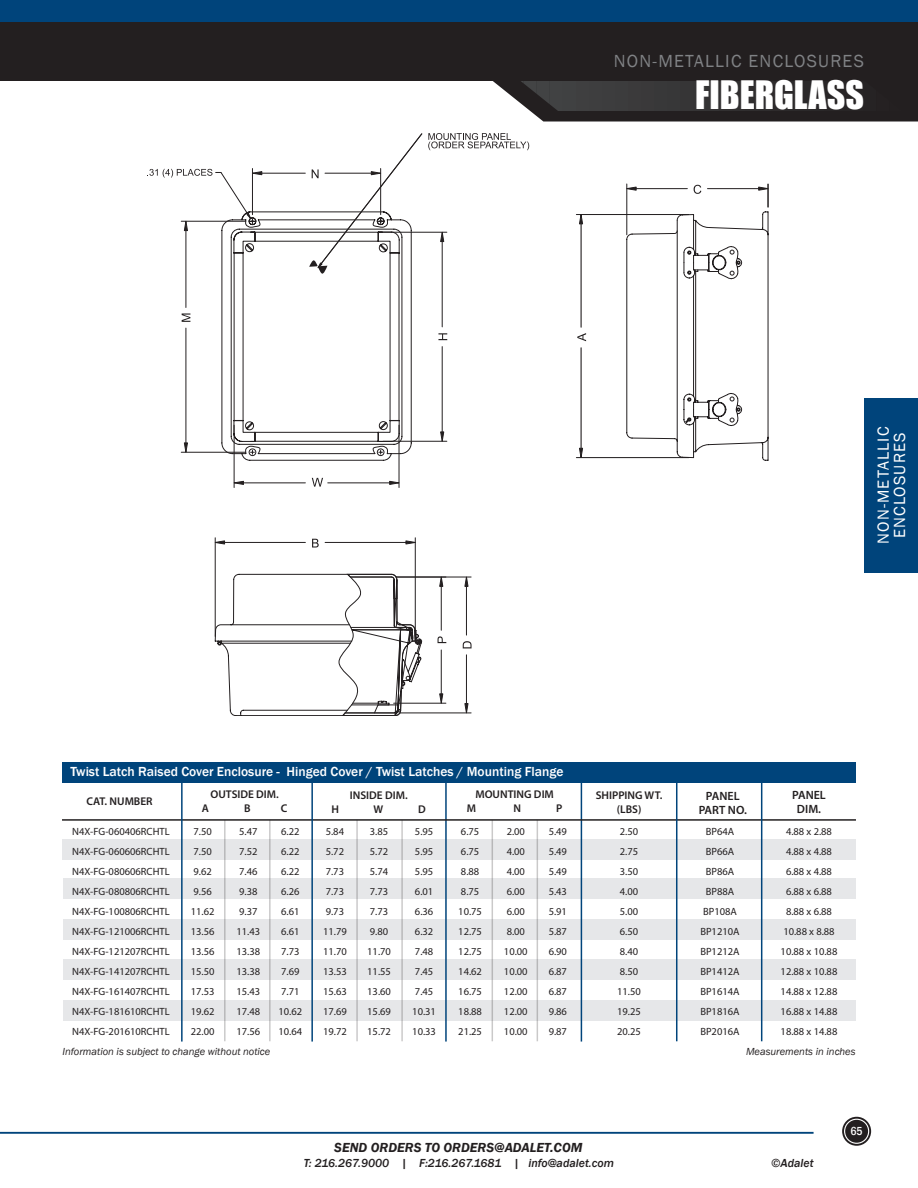
<style>
.page{position:relative;width:918px;height:1188px;background:#fff}
.page>*{position:absolute;margin:0;border:0;box-sizing:border-box;transform-origin:0 0}
.t1{font:36px "Impact";color:#fff}
.t2{font:18px "Franklin Gothic";letter-spacing:.07em;color:#808285}
.t3{font:16.5px/16.5px "Franklin Gothic";letter-spacing:.07em;color:#fff;text-align:center}
.t4{font:500 13.5px "Franklin Gothic";color:#fff}
.t5{font:italic 600 13.5px "Franklin Gothic";color:#231f20}
.t6{font:italic 500 12px "Franklin Gothic";color:#231f20}
.t7{font:600 12px/14.4px "Myriad Pro";color:#231f20;text-align:center}
.t8{font:500 condensed 12px "Franklin Gothic";color:#fff}
.t9{font:600 11.25px/13.5px "Myriad Pro";color:#231f20;text-align:center}
.t10{font:10.5px/20px "Myriad Pro";color:#231f20}
.t11{font:italic 10.5px "Franklin Gothic";color:#231f20}
</style>
<div class="page">
<svg style="left:0;top:22px;width:918px;height:100px;fill:#231f20"></svg>
<div style="left:864px;top:398px;width:54px;height:175px;background:#00447b"></div>
<hr style="left:0;top:1132px;width:814px;height:2px;background:#00447b">
<svg style="left:842px;top:1117px;width:29px;height:29px"></svg>
<div style="left:844px;top:1119px;width:25px;height:25px;border:1px solid #fff;border-radius:50%"></div>
<div style="left:0;top:0;width:918px;height:22px;background:#00447b"></div>
<svg style="left:521px;top:81px;width:42px;height:30px"></svg>
<div style="left:563px;top:81px;width:13px;height:30px;background:#404142"></div>
<div style="left:576px;top:81px;width:13px;height:30px;background:#3f3f40"></div>
<div style="left:589px;top:81px;width:13px;height:30px;background:#3e3e3f"></div>
<div style="left:602px;top:81px;width:13px;height:30px;background:#3d3d3e"></div>
<div style="left:615px;top:81px;width:13px;height:30px;background:#3c3c3d"></div>
<div style="left:628px;top:81px;width:13px;height:30px;background:#3b3a3b"></div>
<div style="left:641px;top:81px;width:13px;height:30px;background:#3a393a"></div>
<div style="left:654px;top:81px;width:13px;height:30px;background:#383839"></div>
<div style="left:667px;top:81px;width:13px;height:30px;background:#373738"></div>
<div style="left:680px;top:81px;width:13px;height:30px;background:#363536"></div>
<div style="left:693px;top:81px;width:14px;height:30px;background:#353435"></div>
<div style="left:707px;top:81px;width:13px;height:30px;background:#343334"></div>
<div style="left:720px;top:81px;width:13px;height:30px;background:#323031"></div>
<div style="left:733px;top:81px;width:13px;height:30px;background:#312f30"></div>
<div style="left:746px;top:81px;width:13px;height:30px;background:#302e2f"></div>
<div style="left:759px;top:81px;width:13px;height:30px;background:#2f2d2e"></div>
<div style="left:772px;top:81px;width:13px;height:30px;background:#2e2b2c"></div>
<div style="left:785px;top:81px;width:13px;height:30px;background:#2c2a2b"></div>
<div style="left:798px;top:81px;width:13px;height:30px;background:#2b292a"></div>
<div style="left:811px;top:81px;width:13px;height:30px;background:#2a2829"></div>
<div style="left:824px;top:81px;width:13px;height:30px;background:#292627"></div>
<div style="left:837px;top:81px;width:13px;height:30px;background:#282526"></div>
<div style="left:850px;top:81px;width:13px;height:30px;background:#272425"></div>
<svg style="left:863px;top:81px;width:39px;height:30px"></svg>
<div style="left:902px;top:81px;width:13px;height:30px;background:#231f20"></div>
<div style="left:63px;top:879px;width:792px;height:20px;background:#e6e7e9"></div>
<div style="left:63px;top:919px;width:792px;height:21px;background:#e6e7e9"></div>
<div style="left:63px;top:960px;width:792px;height:20px;background:#e6e7e9"></div>
<div style="left:63px;top:1000px;width:792px;height:21px;background:#e6e7e9"></div>
<div style="left:63px;top:839px;width:793px;height:21px;background:#e6e7e9"></div>
<hr style="left:445px;top:783px;width:2px;height:259px;background:#00447b">
<hr style="left:581px;top:782px;width:1px;height:260px;background:#00447b">
<div style="left:62px;top:762px;width:794px;height:20px;background:#00447b"></div>
<hr style="left:62px;top:819px;width:794px;height:2px;background:#231f20">
<hr style="left:224px;top:820px;width:2px;height:221px;background:#231f20">
<hr style="left:269px;top:820px;width:2px;height:221px;background:#231f20">
<hr style="left:311px;top:782px;width:2px;height:260px;background:#00447b">
<hr style="left:676px;top:782px;width:1px;height:259px;background:#00447b">
<hr style="left:181px;top:782px;width:2px;height:260px;background:#00447b">
<hr style="left:356px;top:820px;width:2px;height:221px;background:#231f20">
<hr style="left:401px;top:820px;width:2px;height:221px;background:#231f20">
<hr style="left:492px;top:820px;width:1px;height:221px;background:#231f20">
<hr style="left:537px;top:820px;width:1px;height:221px;background:#231f20">
<hr style="left:761px;top:782px;width:1px;height:259px;background:#00447b">
<hr style="left:627px;top:184px;width:1px;height:51px;background:#231f20">
<hr style="left:707px;top:188px;width:52px;height:1px;background:#231f20">
<hr style="left:636px;top:188px;width:51px;height:1px;background:#231f20">
<svg style="left:758px;top:184px;width:11px;height:23px"></svg>
<svg style="left:626px;top:186px;width:11px;height:5px"></svg>
<svg style="left:694px;top:185px;width:7px;height:9px"></svg>
<hr style="left:262px;top:173px;width:43px;height:1px;background:#231f20">
<hr style="left:181px;top:452px;width:65px;height:1px;background:#231f20">
<hr style="left:186px;top:231px;width:1px;height:77px;background:#231f20">
<hr style="left:186px;top:328px;width:1px;height:115px;background:#231f20">
<svg style="left:147px;top:169px;width:115px;height:62px"></svg>
<svg style="left:184px;top:442px;width:4px;height:11px"></svg>
<svg style="left:311px;top:133px;width:218px;height:78px"></svg>
<svg style="left:182px;top:313px;width:8px;height:9px"></svg>
<svg style="left:221px;top:211px;width:547px;height:505px"></svg>
<svg style="left:342px;top:352px;width:77px;height:364px"></svg>
<h2 class="t2" style="left:614px;top:49px;width:252px">NON-METALLIC ENCLOSURES</h2>
<h1 class="t1" style="left:695px;top:73px;width:170px">FIBERGLASS</h1>
<h3 class="t3" style="left:875px;top:544px;width:119px;rotate:-90deg">NON-METALLIC<br>ENCLOSURES</h3>
<p class="t4" style="left:71px;top:763px;width:495px">Twist Latch Raised Cover Enclosure - Hinged Cover / Twist Latches / Mounting Flange</p>
<p class="t9" style="left:87px;top:794px;width:68px">CAT. NUMBER</p>
<p class="t9" style="left:210px;top:787px;width:70px">OUTSIDE DIM.</p>
<p class="t9" style="left:467px;top:787px;width:88px;line-height:14.4px;text-align:left;text-indent:8px">MOUNTING DIM<br>M</p>
<p class="t9" style="left:350px;top:788px;width:59px">INSIDE DIM.</p>
<p class="t9" style="left:202px;top:802px;width:9px">A</p>
<p class="t9" style="left:244px;top:802px;width:8px">B</p>
<p class="t9" style="left:281px;top:802px;width:8px">C</p>
<p class="t10" style="left:279px;top:821px;width:25px">6.22<br>6.22<br>6.22<br>6.26<br>6.61<br>6.61<br>7.73<br>7.69<br>7.71<br>10.62<br>10.64</p>
<p class="t9" style="left:514px;top:802px;width:9px">N</p>
<p class="t9" style="left:556px;top:802px;width:8px">P</p>
<p class="t9" style="left:332px;top:802px;width:9px">H</p>
<p class="t9" style="left:374px;top:802px;width:11px">W</p>
<p class="t9" style="left:418px;top:802px;width:9px">D</p>
<p class="t10" style="left:72px;top:821px;width:99px;text-align:justify">N4X-FG-060406RCHTL N4X-FG-060606RCHTL N4X-FG-080606RCHTL N4X-FG-080806RCHTL N4X-FG-100806RCHTL N4X-FG-121006RCHTL N4X-FG-121207RCHTL N4X-FG-141207RCHTL N4X-FG-161407RCHTL N4X-FG-181610RCHTL N4X-FG-201610RCHTL</p>
<p class="t10" style="left:367px;top:821px;width:25px">3.85<br>5.72<br>5.74<br>7.73<br>7.73<br>9.80<br>11.70<br>11.55<br>13.60<br>15.69<br>15.72</p>
<p class="t10" style="left:458px;top:821px;width:25px">6.75<br>6.75<br>8.88<br>8.75<br>10.75<br>12.75<br>12.75<br>14.62<br>16.75<br>18.88<br>21.25</p>
<p class="t10" style="left:549px;top:821px;width:20px;text-align:justify">5.49<br>5.49<br>5.49<br>5.43<br>5.91<br>5.87<br>6.90<br>6.87<br>6.87<br>9.86<br>9.87</p>
<p class="t10" style="left:504px;top:821px;width:25px">2.00<br>4.00<br>4.00<br>6.00<br>6.00<br>8.00<br>10.00<br>10.00<br>12.00<br>12.00<br>10.00</p>
<p class="t10" style="left:191px;top:821px;width:25px">7.50<br>7.50<br>9.62<br>9.56<br>11.62<br>13.56<br>13.56<br>15.50<br>17.53<br>19.62<br>22.00</p>
<p class="t10" style="left:236px;top:821px;width:25px">5.47<br>7.52<br>7.46<br>9.38<br>9.37<br>11.43<br>13.38<br>13.38<br>15.43<br>17.48<br>17.56</p>
<p class="t10" style="left:323px;top:821px;width:25px">5.84<br>5.72<br>7.73<br>7.73<br>9.73<br>11.79<br>11.70<br>13.53<br>15.63<br>17.69<br>19.72</p>
<p class="t10" style="left:412px;top:821px;width:25px">5.95<br>5.95<br>5.95<br>6.01<br>6.36<br>6.32<br>7.48<br>7.45<br>7.45<br>10.31<br>10.33</p>
<p class="t9" style="left:596px;top:788px;width:68px">SHIPPING WT. (LBS)</p>
<p class="t10" style="left:617px;top:821px;width:25px">2.50<br>2.75<br>3.50<br>4.00<br>5.00<br>6.50<br>8.40<br>8.50<br>11.50<br>19.25<br>20.25</p>
<p class="t10" style="left:700px;top:821px;width:41px;text-align:center">BP64A<br>BP66A<br>BP86A<br>BP88A<br>BP108A<br>BP1210A<br>BP1212A<br>BP1412A<br>BP1614A<br>BP1816A<br>BP2016A</p>
<p class="t7" style="left:699px;top:788px;width:50px">PANEL<br>PART NO.</p>
<p class="t7" style="left:792px;top:787px;width:35px">PANEL<br>DIM.</p>
<p class="t10" style="left:781px;top:821px;width:58px;text-align:center">4.88 x 2.88<br>4.88 x 4.88<br>6.88 x 4.88<br>6.88 x 6.88<br>8.88 x 6.88<br>10.88 x 8.88<br>10.88 x 10.88<br>12.88 x 10.88<br>14.88 x 12.88<br>16.88 x 14.88<br>18.88 x 14.88</p>
<p class="t11" style="left:63px;top:1045px;width:209px">Information is subject to change without notice</p>
<p class="t11" style="left:746px;top:1045px;width:111px">Measurements in inches</p>
<p class="t5" style="left:334px;top:1139px;width:250px">SEND ORDERS TO ORDERS@ADALET.COM</p>
<p class="t6" style="left:304px;top:1156px;width:312px">T: 216.267.9000 | F:216.267.1681 | info@adalet.com</p>
<p class="t6" style="left:771px;top:1156px;width:44px">©Adalet</p>
<p class="t8" style="left:851px;top:1124px;width:13px">65</p>
</div>
